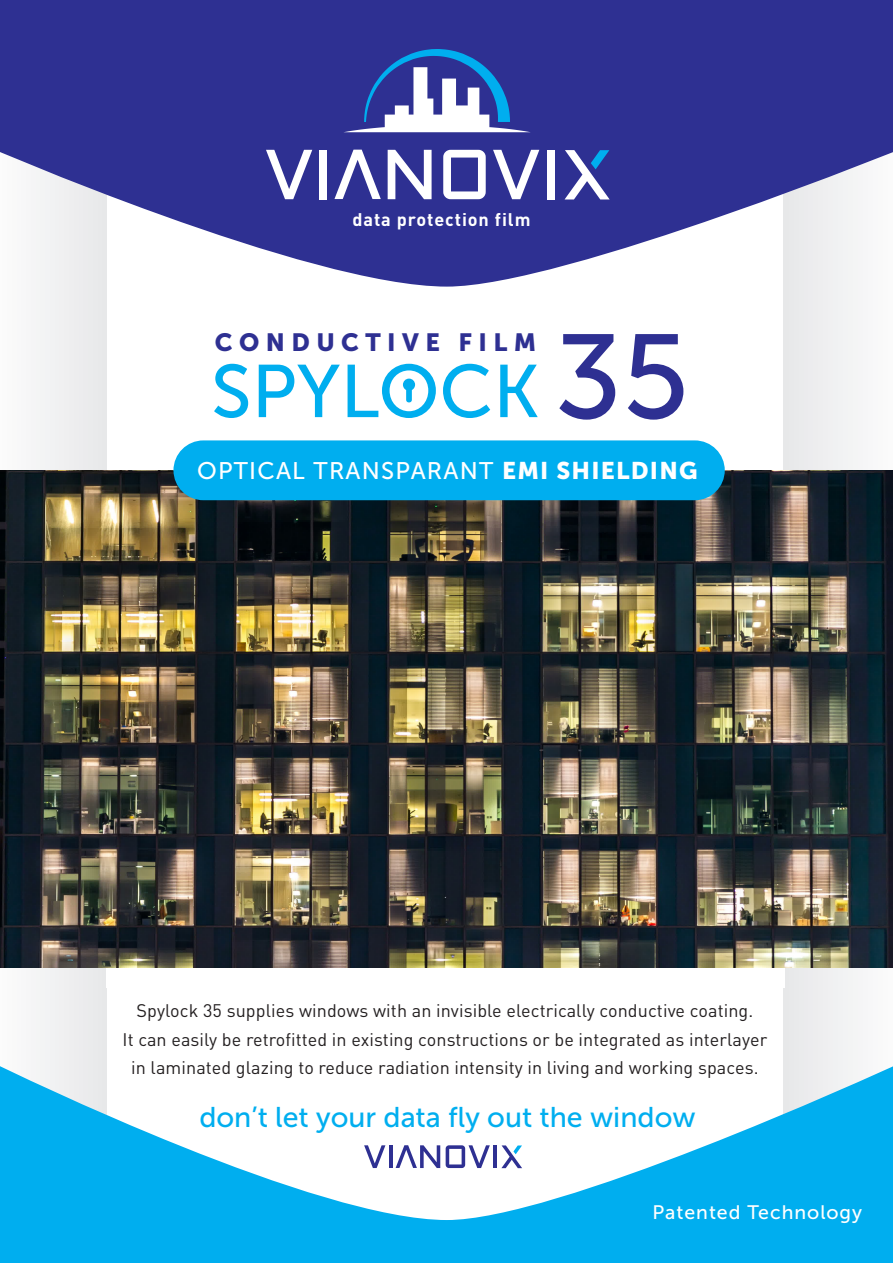
<style>
.page{position:relative;width:893px;height:1263px;background:#fff}
.page>*{position:absolute;margin:0;border:0;box-sizing:border-box;transform-origin:0 0}
.t1{font:28.5px "Museo Sans 500";color:#00aeef}
.t2{font:24.75px "Museo Sans 900";letter-spacing:.26em;color:#2e3092}
.t3{font:24px "Museo Sans 500";letter-spacing:.05em;color:#fff}
.t4{font:19.5px "Museo Sans 500";letter-spacing:.05em;color:#fff}
.t5{font:18px/28.5px "DIN";letter-spacing:.005em;color:#231f20;text-align:center}
.t6{font:700 18px "DIN";letter-spacing:.05em;color:#fff}
.s1{font-family:"Museo Sans 900"}
</style>
<div class="page">
<div style="left:784px;top:121px;width:109px;height:1060px;background:#f1f2f3"></div>
<svg style="left:559px;top:334px;width:56px;height:86px"></svg>
<svg style="left:628px;top:334px;width:55px;height:86px"></svg>
<svg style="left:214px;top:364px;width:34px;height:54px"></svg>
<svg style="left:259px;top:365px;width:81px;height:52px"></svg>
<svg style="left:443px;top:364px;width:47px;height:54px"></svg>
<svg style="left:500px;top:365px;width:38px;height:52px"></svg>
<svg style="left:348px;top:364px;width:88px;height:54px"></svg>
<div style="left:0;top:146px;width:106px;height:1031px;background:#f1f2f3"></div>
<svg style="left:0;top:0;width:893px;height:287px;fill:#2e3092"></svg>
<svg style="left:266px;top:150px;width:46px;height:49px"></svg>
<div style="left:320px;top:150px;width:7px;height:49px;background:#fff"></div>
<svg style="left:388px;top:150px;width:44px;height:49px"></svg>
<svg style="left:443px;top:150px;width:43px;height:49px"></svg>
<svg style="left:493px;top:150px;width:46px;height:49px"></svg>
<div style="left:547px;top:150px;width:7px;height:49px;background:#fff"></div>
<svg style="left:564px;top:150px;width:46px;height:49px"></svg>
<svg style="left:334px;top:150px;width:47px;height:49px"></svg>
<svg style="left:343px;top:49px;width:188px;height:83px"></svg>
<svg style="left:0;top:1059px;width:893px;height:204px;fill:#00aeef"></svg>
<div style="left:107px;top:584px;width:678px;height:404px;background:#fff"></div>
<img style="left:0;top:471px;width:893px;height:496px">
<div style="left:173px;top:440px;width:552px;height:60px;background:#00aeef;border-radius:30px"></div>
<svg style="left:364px;top:1145px;width:21px;height:23px"></svg>
<hr style="left:389px;top:1145px;width:3px;height:23px;background:#2e3092">
<svg style="left:446px;top:1145px;width:44px;height:23px"></svg>
<hr style="left:493px;top:1145px;width:4px;height:23px;background:#2e3092">
<svg style="left:501px;top:1145px;width:21px;height:23px"></svg>
<svg style="left:396px;top:1145px;width:44px;height:23px"></svg>
<p class="t6" style="left:352px;top:208px;width:180px">data protection film</p>
<h2 class="t2" style="left:215px;top:329px;width:323px">CONDUCTIVE FILM</h2>
<h3 class="t3" style="left:197px;top:457px;width:502px">OPTICAL TRANSPARANT <span class="s1">EMI SHIELDING</span></h3>
<p class="t5" style="left:123px;top:996px;width:646px">Spylock 35 supplies windows with an invisible electrically conductive coating.<br>It can easily be retrofitted in existing constructions or be integrated as interlayer in laminated glazing to reduce radiation intensity in living and working spaces.</p>
<h1 class="t1" style="left:199px;top:1102px;width:498px">don’t let your data fly out the window</h1>
<p class="t4" style="left:652px;top:1201px;width:211px">Patented Technology</p>
</div>
